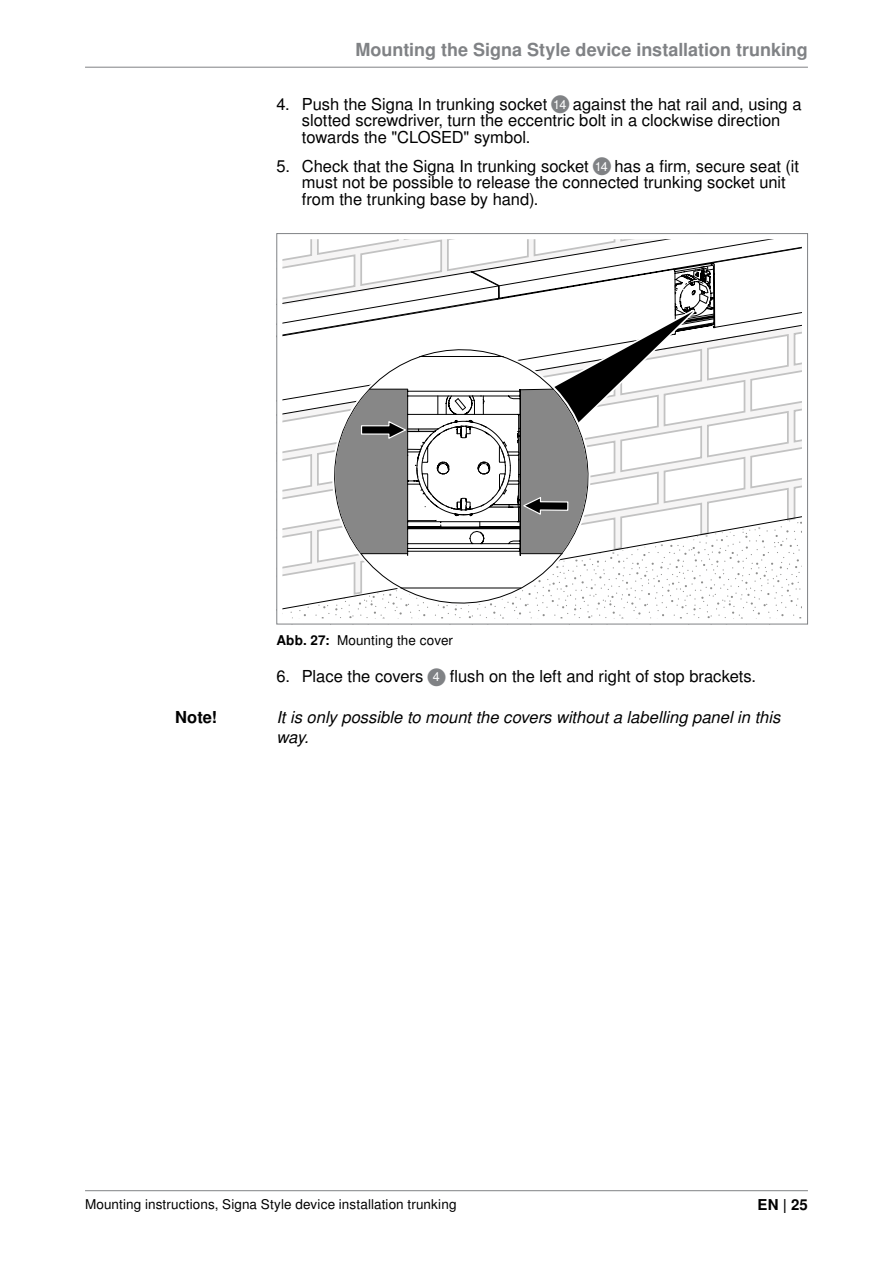
<style>
.page{position:relative;width:893px;height:1263px;background:#fff}
.page>*{position:absolute;margin:0;border:0;box-sizing:border-box;transform-origin:0 0}
.t1{font:700 18px "Nimbus San LOT";color:#808285}
.t2{font:16.5px/16.5px "Nimbus San LOT";color:#000}
.t3{font:italic 16.5px/19.8px "Nimbus San LOT";color:#000}
.t4{font:700 16.5px "Nimbus San LOT";color:#000}
.t5{font:700 15px "Nimbus San LOT";color:#000}
.t6{font:13.5px "Nimbus San LOT";letter-spacing:.01em;color:#000}
.s1{font-size:32.25px;color:#808285}
.s2{font-size:12.6px;color:#fff}
.s3{font-weight:700}
.s4{font-size:32.1px;color:#808285}
</style>
<div class="page">
<hr style="left:85px;top:67px;width:723px;height:1px;background:#808285">
<hr style="left:85px;top:1190px;width:723px;height:1px;background:#808285">
<svg style="left:276px;top:233px;width:532px;height:392px"></svg>
<p class="t1" style="left:355px;top:39px;width:454px">Mounting the Signa Style device installation trunking</p>
<p class="t2" style="left:276px;top:96px;width:298px">4. Push the Signa In trunking socket <span class="s1">●</span></p>
<p class="t2" style="left:302px;top:96px;width:501px;text-indent:251px"><span class="s2">14</span> against the hat rail and, using a slotted screwdriver, turn the eccentric bolt in a clockwise direction towards the "CLOSED" symbol.</p>
<p class="t2" style="left:276px;top:158px;width:340px">5. Check that the Signa In trunking socket <span class="s1">●</span></p>
<p class="t2" style="left:302px;top:158px;width:499px;text-indent:293px"><span class="s2">14</span> has a firm, secure seat (it must not be possible to release the connected trunking socket unit from the trunking base by hand).</p>
<p class="t6" style="left:276px;top:632px;width:178px"><span class="s3">Abb. 27:</span> Mounting the cover</p>
<p class="t2" style="left:276px;top:669px;width:174px">6. Place the covers <span class="s4">●</span></p>
<p class="t2" style="left:433px;top:669px;width:325px"><span class="s2">4</span> flush on the left and right of stop brackets.</p>
<p class="t4" style="left:175px;top:708px;width:43px">Note!</p>
<p class="t3" style="left:276px;top:708px;width:505px">It is only possible to mount the covers without a labelling panel in this way.</p>
<p class="t6" style="left:85px;top:1196px;width:373px">Mounting instructions, Signa Style device installation trunking</p>
<p class="t5" style="left:758px;top:1196px;width:52px">EN | 25</p>
</div>
